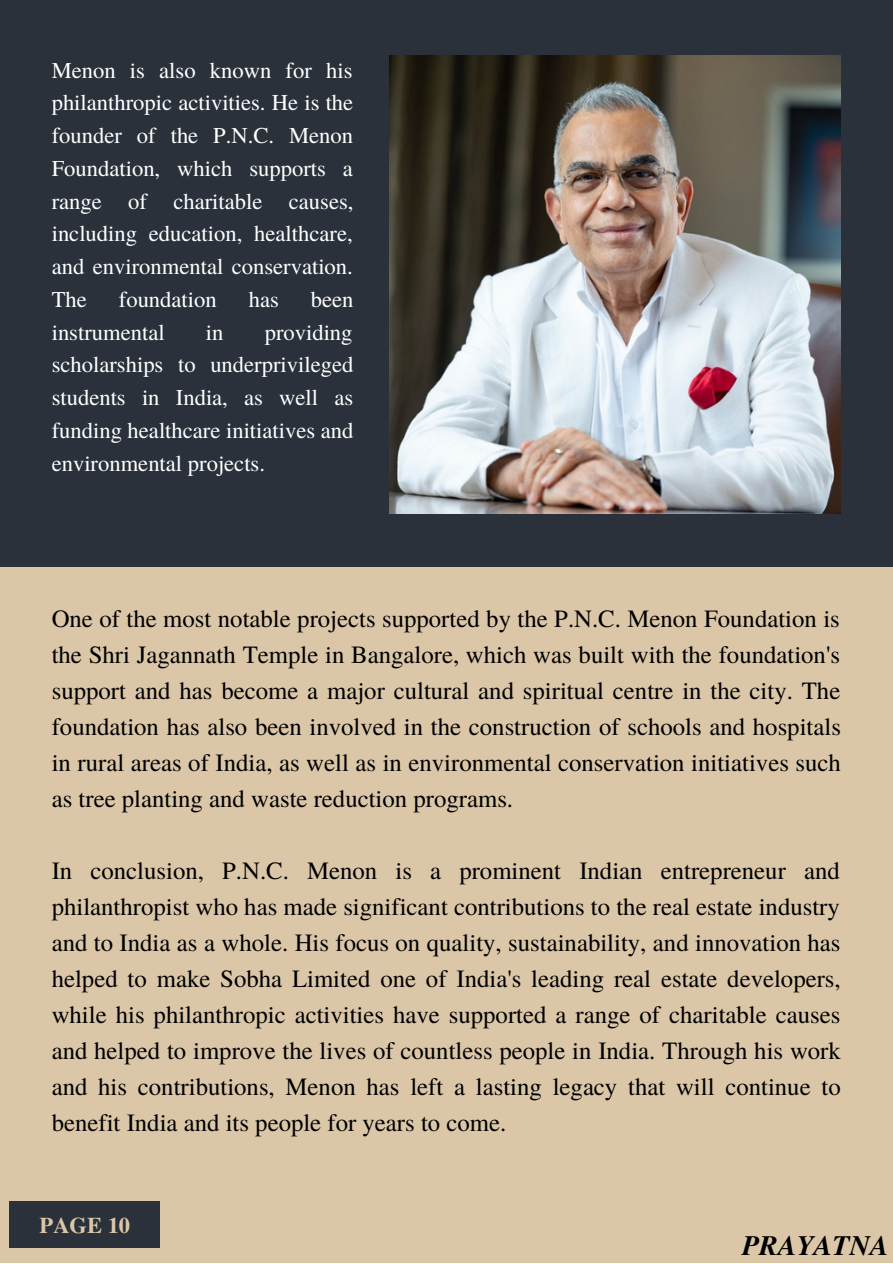
<style>
.page{position:relative;width:893px;height:1264px;background:#fff}
.page>*{position:absolute;margin:0;border:0;box-sizing:border-box;transform-origin:0 0}
.t1{font:italic 700 28.05px "Te X Gyre Termes";color:#000}
.t2{font:24.75px/36px "Te X Gyre Termes";color:#000;text-align:justify}
.t3{font:22.65px/32.7px "Te X Gyre Termes";color:#fff;text-align:justify}
.t4{font:700 22.5px "Te X Gyre Termes";color:#dbc7a7}
</style>
<div class="page">
<div style="left:0;top:0;width:892px;height:1262px;background:#dbc7a7"></div>
<div style="left:9px;top:1201px;width:151px;height:46px;background:#2a313b"></div>
<div style="left:0;top:0;width:892px;height:566px;background:#2a313b"></div>
<img style="left:389px;top:56px;width:451px;height:457px">
<p class="t3" style="left:52px;top:53px;width:303px">Menon is also known for his philanthropic activities. He is the founder of the P.N.C. Menon Foundation, which supports a range of charitable causes, including education, healthcare, and environmental conservation.<br>The</p>
<p class="t3" style="left:119px;top:282px;width:99px">foundation</p>
<p class="t3" style="left:249px;top:282px;width:32px">has</p>
<p class="t3" style="left:311px;top:282px;width:44px">been</p>
<p class="t3" style="left:52px;top:314px;width:114px">instrumental</p>
<p class="t3" style="left:206px;top:314px;width:19px">in</p>
<p class="t3" style="left:52px;top:314px;width:303px;text-indent:213px">providing scholarships to underprivileged students in India, as well as funding healthcare initiatives and environmental projects.</p>
<p class="t2" style="left:52px;top:599px;width:790px">One of the most notable projects supported by the P.N.C. Menon Foundation is the Shri Jagannath Temple in Bangalore, which was built with the foundation's support and has become a major cultural and spiritual centre in the city. The foundation has also been involved in the construction of schools and hospitals in rural areas of India, as well as in environmental conservation initiatives such as tree planting and waste reduction programs.</p>
<p class="t2" style="left:52px;top:851px;width:790px">In conclusion, P.N.C. Menon is a prominent Indian entrepreneur and philanthropist who has made significant contributions to the real estate industry and to India as a whole. His focus on quality, sustainability, and innovation has helped to make Sobha Limited one of India's leading real estate developers, while his philanthropic activities have supported a range of charitable causes and helped to improve the lives of countless people in India. Through his work and his contributions, Menon has left a lasting legacy that will continue to benefit India and its people for years to come.</p>
<p class="t4" style="left:40px;top:1207px;width:92px">PAGE 10</p>
<p class="t1" style="left:742px;top:1224px;width:148px">PRAYATNA</p>
</div>
